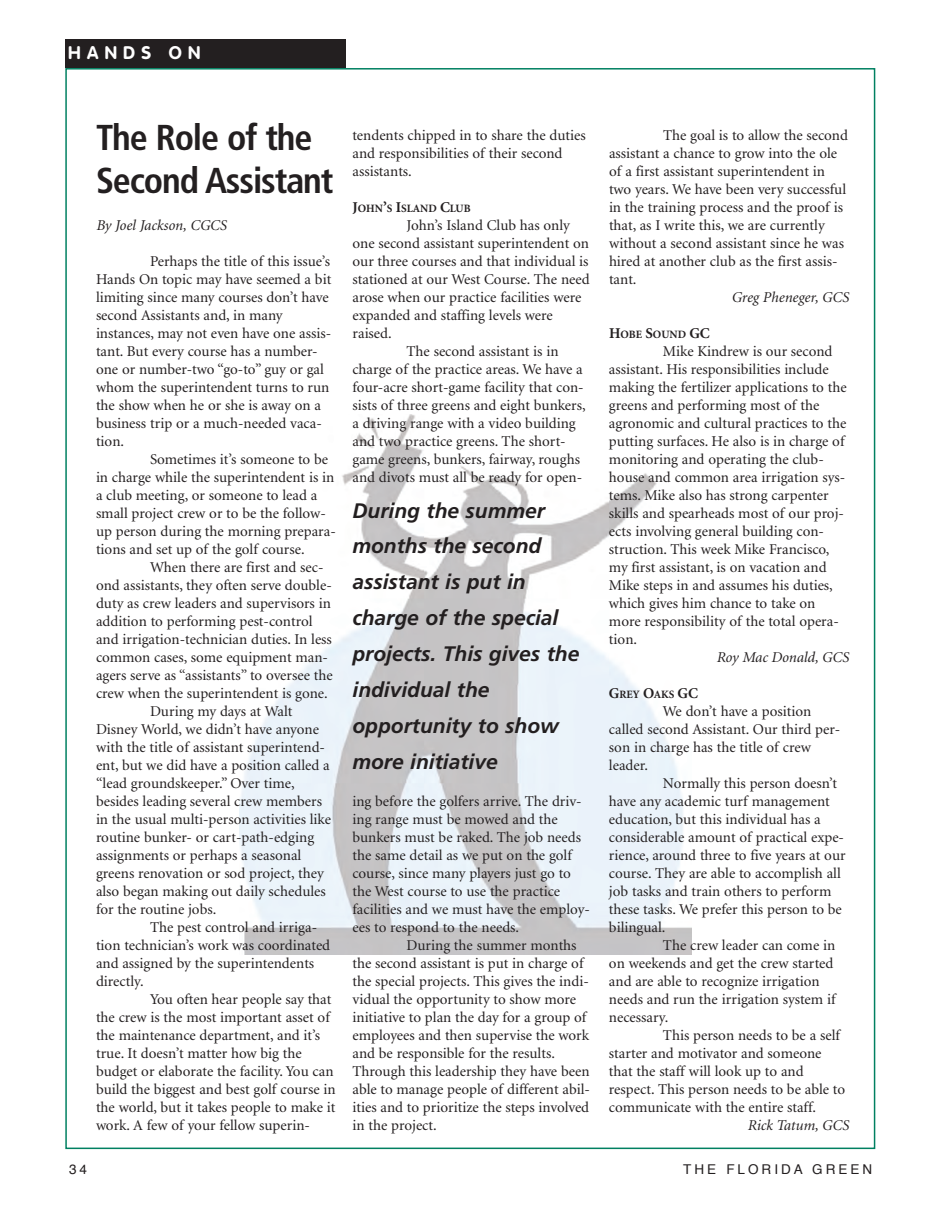
<style>
.page{position:relative;width:945px;height:1215px;background:#fff}
.page>*{position:absolute;margin:0;border:0;box-sizing:border-box;transform-origin:0 0}
.t1{font:700 condensed 36px/43.2px "Frutiger";letter-spacing:-.03em;color:#231f20}
.t2{font:italic 700 21px/36px "Frutiger";color:#231f20}
.t3{font:700 18px "VAG Rounded";letter-spacing:.345em;color:#fff}
.t4{font:15px/18px "Minion";color:#231f20}
.t5{font:italic 15px "Minion";color:#231f20}
.t6{font:13.5px "Helvetica";letter-spacing:.22em;color:#231f20}
.t7{font:700 11.25px "Minion";color:#231f20}
.s1{font-size:15px}
</style>
<div class="page">
<div style="left:65px;top:39px;width:281px;height:29px;background:#231f20"></div>
<img style="left:240px;top:414px;width:451px;height:540px">
<p class="t3" style="left:68px;top:45px;width:134px">HANDS ON</p>
<h1 class="t1" style="left:96px;top:119px;width:239px">The Role of the<br>Second Assistant</h1>
<p class="t5" style="left:96px;top:219px;width:132px">By Joel Jackson, CGCS</p>
<p class="t4" style="left:96px;top:253px;width:237px;text-indent:54px">Perhaps the title of this issue’s<br>Hands On topic may have seemed a bit limiting since many courses don’t have second Assistants and, in many instances, may not even have one assis&shy;tant. But every course has a number&shy;one or number-two “go-to” guy or gal whom the superintendent turns to run the show when he or she is away on a business trip or a much-needed vaca&shy;tion.</p>
<p class="t4" style="left:96px;top:451px;width:241px;text-indent:54px">Sometimes it’s someone to be in charge while the superintendent is in a club meeting, or someone to lead a small project crew or to be the follow&shy;up person during the morning prepara&shy;tions and set up of the golf course.</p>
<p class="t4" style="left:150px;top:559px;width:175px">When there are first and sec-</p>
<p class="t4" style="left:96px;top:577px;width:237px">ond assistants, they often serve double-</p>
<p class="t4" style="left:96px;top:595px;width:236px">duty as crew leaders and supervisors in</p>
<p class="t4" style="left:96px;top:613px;width:218px">addition to performing pest-control</p>
<p class="t4" style="left:96px;top:631px;width:237px">and irrigation-technician duties. In less</p>
<p class="t4" style="left:96px;top:649px;width:234px">common cases, some equipment man-</p>
<p class="t4" style="left:96px;top:667px;width:238px">agers serve as “assistants” to oversee the</p>
<p class="t4" style="left:96px;top:685px;width:233px">crew when the superintendent is gone.</p>
<p class="t4" style="left:150px;top:703px;width:144px">During my days at Walt</p>
<p class="t4" style="left:96px;top:721px;width:224px">Disney World, we didn’t have anyone</p>
<p class="t4" style="left:96px;top:739px;width:231px">with the title of assistant superintend-</p>
<p class="t4" style="left:96px;top:757px;width:235px">ent, but we did have a position called a</p>
<p class="t4" style="left:96px;top:775px;width:200px">“lead groundskeeper.” Over time,</p>
<p class="t4" style="left:96px;top:793px;width:227px">besides leading several crew members</p>
<p class="t4" style="left:96px;top:811px;width:236px">in the usual multi-person activities like</p>
<p class="t4" style="left:96px;top:829px;width:220px">routine bunker- or cart-path-edging</p>
<p class="t4" style="left:96px;top:847px;width:207px">assignments or perhaps a seasonal</p>
<p class="t4" style="left:96px;top:865px;width:229px">greens renovation or sod project, they</p>
<p class="t4" style="left:96px;top:883px;width:231px">also began making out daily schedules</p>
<p class="t4" style="left:96px;top:901px;width:122px">for the routine jobs.</p>
<p class="t4" style="left:150px;top:919px;width:169px">The pest control and irriga-</p>
<p class="t4" style="left:96px;top:937px;width:236px">tion technician’s work was coordinated</p>
<p class="t4" style="left:96px;top:955px;width:220px">and assigned by the superintendents</p>
<p class="t4" style="left:96px;top:973px;width:49px">directly.</p>
<p class="t4" style="left:150px;top:991px;width:183px">You often hear people say that</p>
<p class="t4" style="left:96px;top:1009px;width:235px">the crew is the most important asset of</p>
<p class="t4" style="left:96px;top:1027px;width:226px">the maintenance department, and it’s</p>
<p class="t4" style="left:96px;top:1045px;width:207px">true. It doesn’t matter how big the</p>
<p class="t4" style="left:96px;top:1063px;width:239px">budget or elaborate the facility. You can</p>
<p class="t4" style="left:96px;top:1081px;width:241px">build the biggest and best golf course in</p>
<p class="t4" style="left:96px;top:1099px;width:241px">the world, but it takes people to make it</p>
<p class="t4" style="left:96px;top:1117px;width:216px">work. A few of your fellow superin-</p>
<p class="t4" style="left:352px;top:127px;width:235px">tendents chipped in to share the duties and responsibilities of their second assistants.</p>
<p class="t7" style="left:352px;top:204px;width:120px"><span class="s1">J</span>OHN<span class="s1">’</span>S <span class="s1">I</span>SLAND <span class="s1">C</span>LUB</p>
<p class="t4" style="left:406px;top:217px;width:165px">John’s Island Club has only</p>
<p class="t4" style="left:352px;top:235px;width:238px">one second assistant superintendent on</p>
<p class="t4" style="left:352px;top:253px;width:238px">our three courses and that individual is</p>
<p class="t4" style="left:352px;top:271px;width:239px">stationed at our West Course. The need</p>
<p class="t4" style="left:352px;top:289px;width:230px">arose when our practice facilities were</p>
<p class="t4" style="left:352px;top:307px;width:202px">expanded and staffing levels were</p>
<p class="t4" style="left:352px;top:325px;width:41px">raised.</p>
<p class="t4" style="left:406px;top:343px;width:154px">The second assistant is in</p>
<p class="t4" style="left:352px;top:361px;width:232px">charge of the practice areas. We have a</p>
<p class="t4" style="left:352px;top:379px;width:233px">four-acre short-game facility that con-</p>
<p class="t4" style="left:352px;top:397px;width:235px">sists of three greens and eight bunkers,</p>
<p class="t4" style="left:352px;top:415px;width:225px">a driving range with a video building</p>
<p class="t4" style="left:352px;top:433px;width:215px">and two practice greens. The short-</p>
<p class="t4" style="left:352px;top:451px;width:229px">game greens, bunkers, fairway, roughs</p>
<p class="t4" style="left:352px;top:469px;width:231px">and divots must all be ready for open-</p>
<h2 class="t2" style="left:352px;top:494px;width:228px">During the summer months the second assistant is put in charge of the special projects. This gives the individual the opportunity to show more initiative</h2>
<p class="t4" style="left:352px;top:793px;width:239px">ing before the golfers arrive. The driv&shy;ing range must be mowed and the bunkers must be raked. The job needs the same detail as we put on the golf course, since many players just go to the West course to use the practice facilities and we must have the employ&shy;ees to respond to the needs.</p>
<p class="t4" style="left:352px;top:937px;width:239px;text-indent:54px">During the summer months the second assistant is put in charge of the special projects. This gives the indi&shy;vidual the opportunity to show more initiative to plan the day for a group of employees and then supervise the work and be responsible for the results.<br>Through this leadership they have been able to manage people of different abil&shy;ities and to prioritize the steps involved in the project.</p>
<p class="t4" style="left:609px;top:127px;width:240px;text-indent:54px">The goal is to allow the second assistant a chance to grow into the ole of a first assistant superintendent in two years. We have been very successful in the training process and the proof is that, as I write this, we are currently without a second assistant since he was hired at another club as the first assis&shy;tant.</p>
<p class="t5" style="left:732px;top:291px;width:119px">Greg Pheneger, GCS</p>
<p class="t7" style="left:609px;top:330px;width:102px"><span class="s1">H</span>OBE <span class="s1">S</span>OUND <span class="s1">GC</span></p>
<p class="t4" style="left:609px;top:343px;width:239px;text-indent:54px">Mike Kindrew is our second assistant. His responsibilities include making the fertilizer applications to the greens and performing most of the agronomic and cultural practices to the putting surfaces. He also is in charge of monitoring and operating the club&shy;house and common area irrigation sys&shy;tems. Mike also has strong carpenter skills and spearheads most of our proj&shy;ects involving general building con&shy;struction. This week Mike Francisco, my first assistant, is on vacation and Mike steps in and assumes his duties, which gives him chance to take on more responsibility of the total opera&shy;tion.</p>
<p class="t5" style="left:716px;top:651px;width:134px">Roy Mac Donald, GCS</p>
<p class="t7" style="left:609px;top:690px;width:91px"><span class="s1">G</span>REY <span class="s1">O</span>AKS <span class="s1">GC</span></p>
<p class="t4" style="left:609px;top:703px;width:233px;text-indent:54px">We don’t have a position called second Assistant. Our third per&shy;son in charge has the title of crew leader.</p>
<p class="t4" style="left:609px;top:775px;width:238px;text-indent:54px">Normally this person doesn’t have any academic turf management education, but this individual has a considerable amount of practical expe&shy;rience, around three to five years at our course. They are able to accomplish all job tasks and train others to perform these tasks. We prefer this person to be bilingual.</p>
<p class="t4" style="left:609px;top:937px;width:228px;text-indent:54px">The crew leader can come in on weekends and get the crew started and are able to recognize irrigation needs and run the irrigation system if necessary.</p>
<p class="t4" style="left:609px;top:1027px;width:238px;text-indent:54px">This person needs to be a self starter and motivator and someone that the staff will look up to and respect. This person needs to be able to communicate with the entire staff.</p>
<p class="t5" style="left:747px;top:1119px;width:103px">Rick Tatum, GCS</p>
<p class="t6" style="left:69px;top:1163px;width:20px">34</p>
<p class="t6" style="left:683px;top:1163px;width:191px">THE FLORIDA GREEN</p>
</div>
